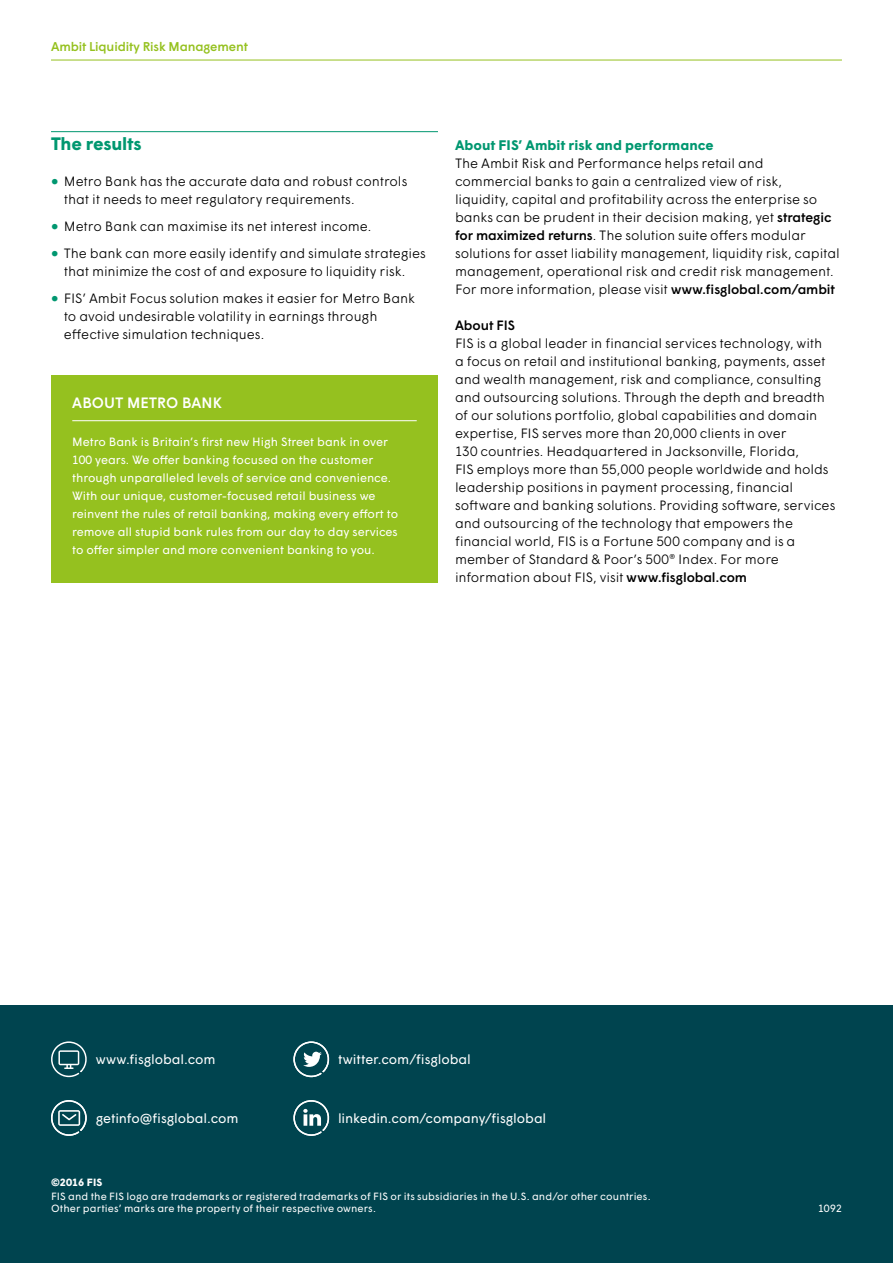
<style>
.page{position:relative;width:893px;height:1263px;background:#fff}
.page>*{position:absolute;margin:0;border:0;box-sizing:border-box;transform-origin:0 0}
.t1{font:700 18px "Wigrum";letter-spacing:-.015em;color:#009770}
.t2{font:500 15px "Wigrum";letter-spacing:.01em;color:#fff}
.t3{font:700 13.8px "Wigrum";color:#009770}
.t4{font:300 13.5px/18px "Wigrum";letter-spacing:-.01em;color:#000}
.t5{font:13.5px "Wigrum";letter-spacing:-.01em;color:#fff}
.t6{font:500 13.5px "Wigrum";letter-spacing:-.005em;color:#000}
.t7{font:500 12.75px "Wigrum";letter-spacing:-.01em;color:#95c11f}
.t8{font:12px/18px "Wigrum";color:#fff}
.t9{font:10.5px/12.6px "Wigrum";letter-spacing:.005em;color:#fff}
.t10{font:700 10.5px "Wigrum";letter-spacing:.015em;color:#fff}
.s1{color:#009770}
.s2{font-weight:500}
</style>
<div class="page">
<hr style="left:51px;top:60px;width:791px;height:1px;background:#95c11f">
<div style="left:0;top:1005px;width:893px;height:258px;background:#00444f"></div>
<svg style="left:51px;top:1041px;width:36px;height:36px"></svg>
<svg style="left:293px;top:1041px;width:37px;height:36px"></svg>
<svg style="left:293px;top:1100px;width:37px;height:36px"></svg>
<svg style="left:51px;top:1100px;width:36px;height:36px"></svg>
<div style="left:51px;top:375px;width:387px;height:207px;background:#95c11f"></div>
<hr style="left:72px;top:420px;width:345px;height:1px;background:#fff">
<hr style="left:51px;top:131px;width:387px;height:1px;background:#009770">
<p class="t7" style="left:51px;top:37px;width:198px">Ambit Liquidity Risk Management</p>
<h1 class="t1" style="left:51px;top:130px;width:92px">The results</h1>
<p class="t4" style="left:64px;top:171px;width:345px;text-indent:-13px"><span class="s1">●</span> Metro Bank has the accurate data and robust controls that it needs to meet regulatory requirements.</p>
<p class="t4" style="left:51px;top:216px;width:322px"><span class="s1">●</span> Metro Bank can maximise its net interest income.</p>
<p class="t4" style="left:51px;top:243px;width:376px;text-align:center"><span class="s1">●</span> The bank can more easily identify and simulate strategies that minimize the cost of and exposure to liquidity risk.</p>
<p class="t4" style="left:64px;top:288px;width:353px;text-indent:-13px"><span class="s1">●</span> FIS’ Ambit Focus solution makes it easier for Metro Bank to avoid undesirable volatility in earnings through effective simulation techniques.</p>
<p class="t2" style="left:72px;top:391px;width:151px">ABOUT METRO BANK</p>
<p class="t8" style="left:72px;top:432px;width:327px">Metro Bank is Britain’s first new High Street bank in over 100 years. We offer banking focused on the customer through unparalleled levels of service and convenience.<br>With our unique, customer-focused retail business we reinvent the rules of retail banking, making every effort to remove all stupid bank rules from our day to day services to offer simpler and more convenient banking to you.</p>
<p class="t3" style="left:455px;top:135px;width:260px">About FIS’ Ambit risk and performance</p>
<p class="t4" style="left:455px;top:153px;width:386px">The Ambit Risk and Performance helps retail and commercial banks to gain a centralized view of risk,<br>liquidity, capital and profitability across the enterprise so banks can be prudent in their decision making, yet <span class="s2">strategic for maximized returns</span>. The solution suite offers modular solutions for asset liability management, liquidity risk, capital management, operational risk and credit risk management.<br>For more information, please visit <span class="s2">www.fisglobal.com/ambit</span></p>
<p class="t6" style="left:455px;top:315px;width:62px">About FIS</p>
<p class="t4" style="left:455px;top:333px;width:382px">FIS is a global leader in financial services technology, with<br>a focus on retail and institutional banking, payments, asset and wealth management, risk and compliance, consulting and outsourcing solutions. Through the depth and breadth of our solutions portfolio, global capabilities and domain expertise, FIS serves more than 20,000 clients in over<br>130 countries. Headquartered in Jacksonville, Florida,<br>FIS employs more than 55,000 people worldwide and holds leadership positions in payment processing, financial software and banking solutions. Providing software, services and outsourcing of the technology that empowers the financial world, FIS is a Fortune 500 company and is a member of Standard &amp; Poor’s 500® Index. For more information about FIS, visit <span class="s2">www.fisglobal.com</span></p>
<p class="t5" style="left:96px;top:1049px;width:121px">www.fisglobal.com</p>
<p class="t5" style="left:338px;top:1049px;width:134px">twitter.com/fisglobal</p>
<p class="t5" style="left:96px;top:1108px;width:144px">getinfo@fisglobal.com</p>
<p class="t5" style="left:338px;top:1108px;width:210px">linkedin.com/company/fisglobal</p>
<p class="t10" style="left:51px;top:1174px;width:53px">©2016 FIS</p>
<p class="t9" style="left:51px;top:1189px;width:601px">FIS and the FIS logo are trademarks or registered trademarks of FIS or its subsidiaries in the U.S. and/or other countries.<br>Other parties’ marks are the property of their respective owners.</p>
<p class="t9" style="left:818px;top:1201px;width:25px">1092</p>
</div>
